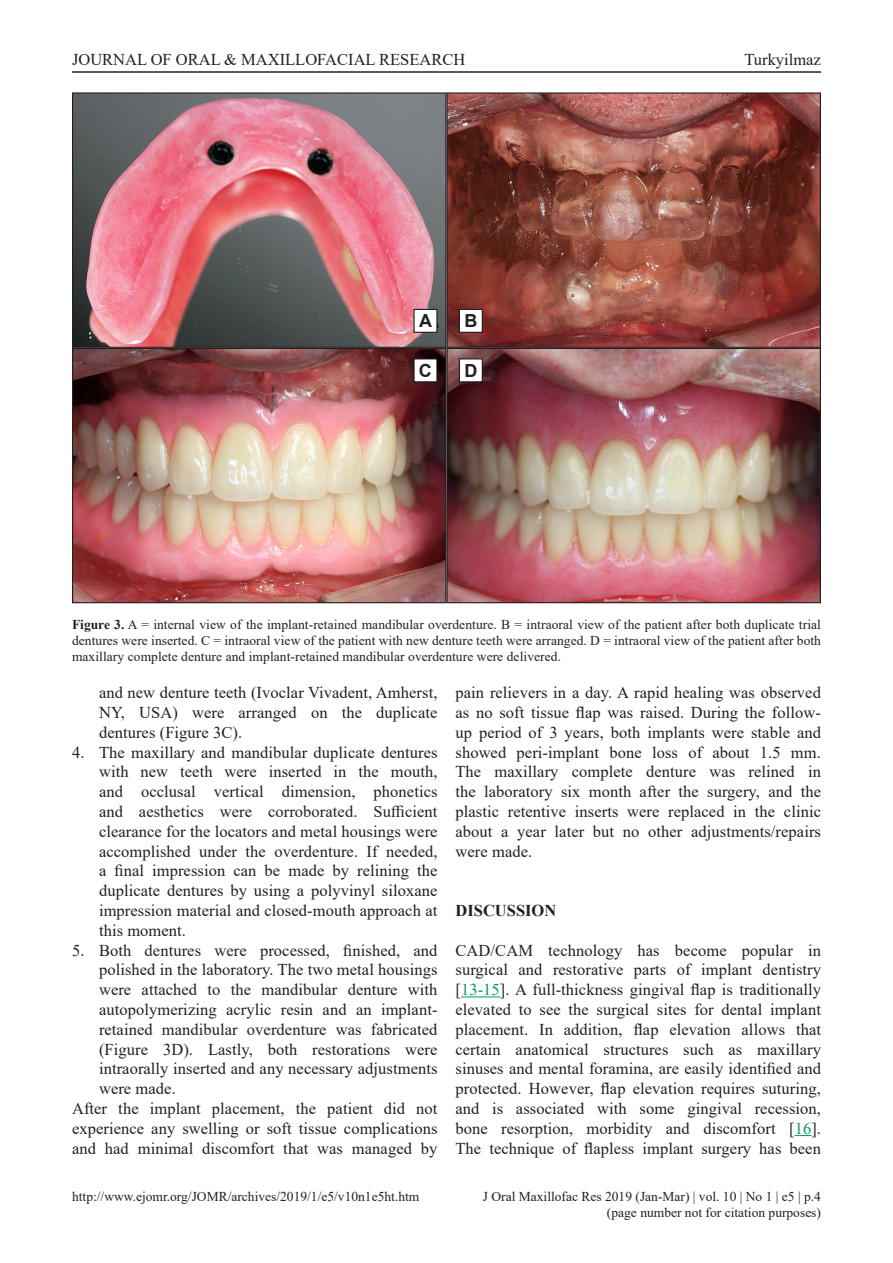
<style>
.page{position:relative;width:893px;height:1263px;background:#fff}
.page>*{position:absolute;margin:0;border:0;box-sizing:border-box;transform-origin:0 0}
.t1{font:700 18px "Arial";color:#231f20}
.t2{font:16.5px/19.8px "Times New Roman";letter-spacing:.005em;color:#231f20;text-align:justify}
.t3{font:700 16.5px "Times New Roman";color:#231f20}
.t4{font:13.5px/16.2px "Times New Roman";color:#231f20;text-align:right}
.s1{font-weight:700}
.s2{color:#096}
</style>
<div class="page">
<hr style="left:72px;top:71px;width:749px;height:2px;background:#231f20">
<hr style="left:461px;top:996px;width:39px;height:1px;background:#096">
<svg style="left:795px;top:1135px;width:16px;height:1px"></svg>
<img style="left:74px;top:94px;width:745px;height:252px">
<div style="left:72px;top:92px;width:374px;height:256px;border:1px solid #231f20"></div>
<div style="left:446px;top:92px;width:375px;height:256px;border:1px solid #231f20"></div>
<img style="left:74px;top:350px;width:745px;height:251px">
<div style="left:72px;top:348px;width:374px;height:255px;border:1px solid #231f20"></div>
<div style="left:446px;top:348px;width:375px;height:255px;border:1px solid #231f20"></div>
<div style="left:459px;top:309px;width:23px;height:23px;background:#fff"></div>
<div style="left:459px;top:309px;width:24px;height:24px;border:1px solid #231f20"></div>
<div style="left:414px;top:309px;width:23px;height:23px;background:#fff"></div>
<div style="left:413px;top:309px;width:24px;height:24px;border:1px solid #231f20"></div>
<div style="left:414px;top:359px;width:23px;height:23px;background:#fff"></div>
<div style="left:413px;top:358px;width:24px;height:24px;border:1px solid #231f20"></div>
<div style="left:459px;top:359px;width:23px;height:23px;background:#fff"></div>
<div style="left:459px;top:358px;width:24px;height:24px;border:1px solid #231f20"></div>
<p class="t2" style="left:72px;top:49px;width:395px">JOURNAL OF ORAL &amp; MAXILLOFACIAL RESEARCH</p>
<p class="t2" style="left:744px;top:49px;width:78px">Turkyilmaz</p>
<p class="t1" style="left:419px;top:308px;width:14px">A</p>
<p class="t1" style="left:464px;top:308px;width:14px">B</p>
<p class="t1" style="left:419px;top:358px;width:14px">C</p>
<p class="t1" style="left:464px;top:358px;width:14px">D</p>
<p class="t4" style="left:72px;top:616px;width:750px;text-align:justify"><span class="s1">Figure 3.</span> A = internal view of the implant-retained mandibular overdenture. B = intraoral view of the patient after both duplicate trial dentures were inserted. C = intraoral view of the patient with new denture teeth were arranged. D = intraoral view of the patient after both maxillary complete denture and implant-retained mandibular overdenture were delivered.</p>
<p class="t2" style="left:99px;top:682px;width:340px">and new denture teeth (Ivoclar Vivadent, Amherst, NY, USA) were arranged on the duplicate dentures (Figure 3C).</p>
<p class="t2" style="left:99px;top:741px;width:340px;text-indent:-27px">4. The maxillary and mandibular duplicate dentures with new teeth were inserted in the mouth, and occlusal vertical dimension, phonetics and aesthetics were corroborated. Sufficient clearance for the locators and metal housings were accomplished under the overdenture. If needed, a final impression can be made by relining the duplicate dentures by using a polyvinyl siloxane impression material and closed-mouth approach at this moment.</p>
<p class="t2" style="left:72px;top:939px;width:367px">5. Both dentures were processed, finished, and</p>
<p class="t2" style="left:99px;top:959px;width:340px">polished in the laboratory. The two metal housings</p>
<p class="t2" style="left:99px;top:979px;width:340px">were attached to the mandibular denture with</p>
<p class="t2" style="left:99px;top:999px;width:340px">autopolymerizing acrylic resin and an implant-</p>
<p class="t2" style="left:99px;top:1019px;width:340px">retained mandibular overdenture was fabricated</p>
<p class="t2" style="left:99px;top:1038px;width:340px">(Figure 3D). Lastly, both restorations were</p>
<p class="t2" style="left:99px;top:1058px;width:340px">intraorally inserted and any necessary adjustments</p>
<p class="t2" style="left:99px;top:1078px;width:78px">were made.</p>
<p class="t2" style="left:72px;top:1098px;width:367px">After the implant placement, the patient did not</p>
<p class="t2" style="left:72px;top:1118px;width:367px">experience any swelling or soft tissue complications</p>
<p class="t2" style="left:72px;top:1137px;width:367px">and had minimal discomfort that was managed by</p>
<p class="t2" style="left:455px;top:682px;width:367px">pain relievers in a day. A rapid healing was observed as no soft tissue flap was raised. During the follow&shy;up period of 3 years, both implants were stable and showed peri-implant bone loss of about 1.5 mm.<br>The maxillary complete denture was relined in the laboratory six month after the surgery, and the plastic retentive inserts were replaced in the clinic about a year later but no other adjustments/repairs were made.</p>
<p class="t3" style="left:455px;top:898px;width:102px">DISCUSSION</p>
<p class="t2" style="left:455px;top:939px;width:367px">CAD/CAM technology has become popular in surgical and restorative parts of implant dentistry [<span class="s2">13-15</span>]. A full-thickness gingival flap is traditionally elevated to see the surgical sites for dental implant placement. In addition, flap elevation allows that certain anatomical structures such as maxillary sinuses and mental foramina, are easily identified and protected. However, flap elevation requires suturing, and is associated with some gingival recession, bone resorption, morbidity and discomfort [<span class="s2">16</span>].<br>The technique of flapless implant surgery has been</p>
<p class="t4" style="left:72px;top:1188px;width:349px">http://www.ejomr.org/JOMR/archives/2019/1/e5/v10n1e5ht.htm</p>
<p class="t4" style="left:483px;top:1188px;width:340px">J Oral Maxillofac Res 2019 (Jan-Mar) | vol. 10 | No 1 | e5 | p.4 (page number not for citation purposes)</p>
</div>
